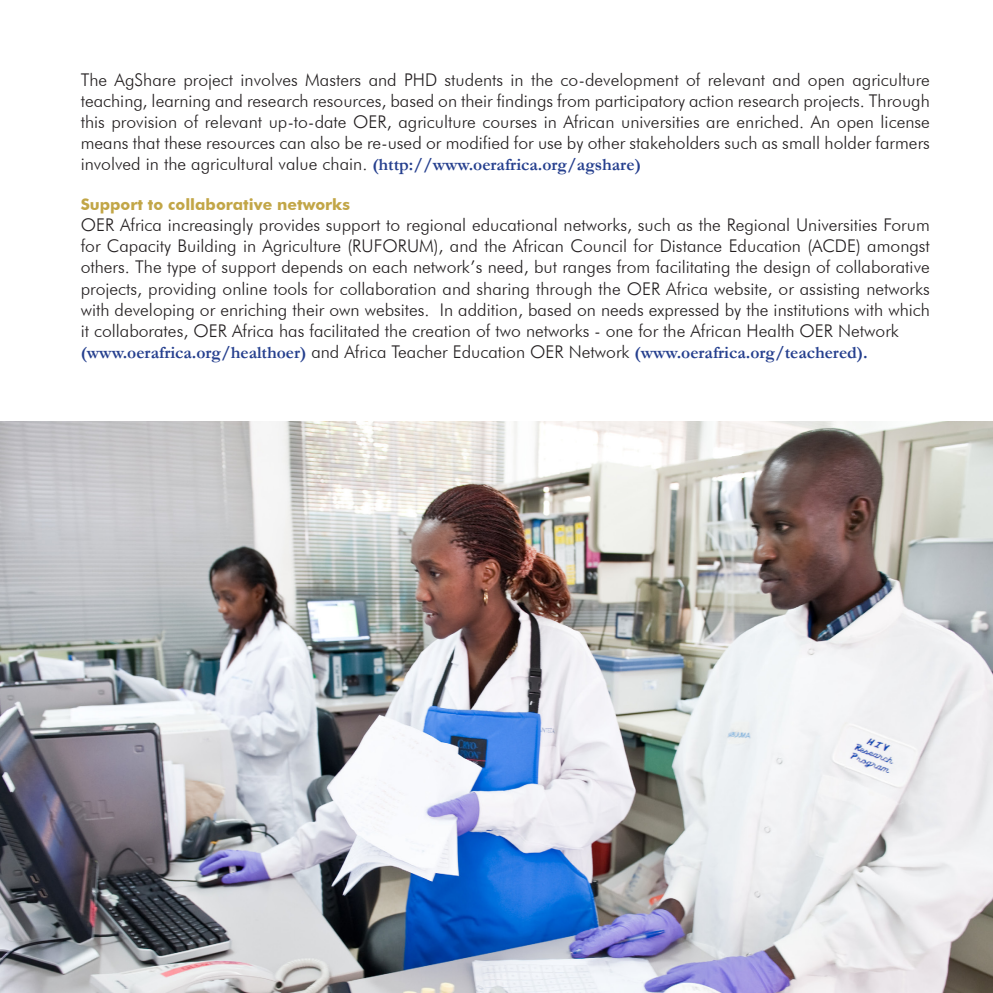
<style>
.page{position:relative;width:993px;height:993px;background:#fff}
.page>*{position:absolute;margin:0;border:0;box-sizing:border-box;transform-origin:0 0}
.t1{font:300 17.5px/21px "Futura BT";color:#231f20;text-align:justify}
.t2{font:700 17.5px "Garamond";color:#253f8e}
.t3{font:700 15.75px "Futura BT";color:#c2a647}
.s1{font-family:"Garamond";font-weight:700;color:#253f8e}
.s2{font-family:"Futura BT";font-weight:300;color:#231f20}
</style>
<div class="page">
<img style="left:0;top:421px;width:992px;height:571px">
<p class="t1" style="left:81px;top:69px;width:850px">The AgShare project involves Masters and PHD students in the co-development of relevant and open agriculture teaching, learning and research resources, based on their findings from participatory action research projects. Through this provision of relevant up-to-date OER, agriculture courses in African universities are enriched. An open license means that these resources can also be re-used or modified for use by other stakeholders such as small holder farmers involved in the agricultural value chain. <span class="s1">(http://www.oerafrica.org/agshare)</span></p>
<p class="t3" style="left:81px;top:195px;width:271px">Support to collaborative networks</p>
<p class="t1" style="left:81px;top:214px;width:850px">OER Africa increasingly provides support to regional educational networks, such as the Regional Universities Forum for Capacity Building in Agriculture (RUFORUM), and the African Council for Distance Education (ACDE) amongst others. The type of support depends on each network’s need, but ranges from facilitating the design of collaborative projects, providing online tools for collaboration and sharing through the OER Africa website, or assisting networks with developing or enriching their own websites. In addition, based on needs expressed by the institutions with which it collaborates, OER Africa has facilitated the creation of two networks - one for the African Health OER Network</p>
<p class="t2" style="left:81px;top:340px;width:788px">(www.oerafrica.org/healthoer) <span class="s2">and Africa Teacher Education OER Network</span> (www.oerafrica.org/teachered).</p>
</div>
